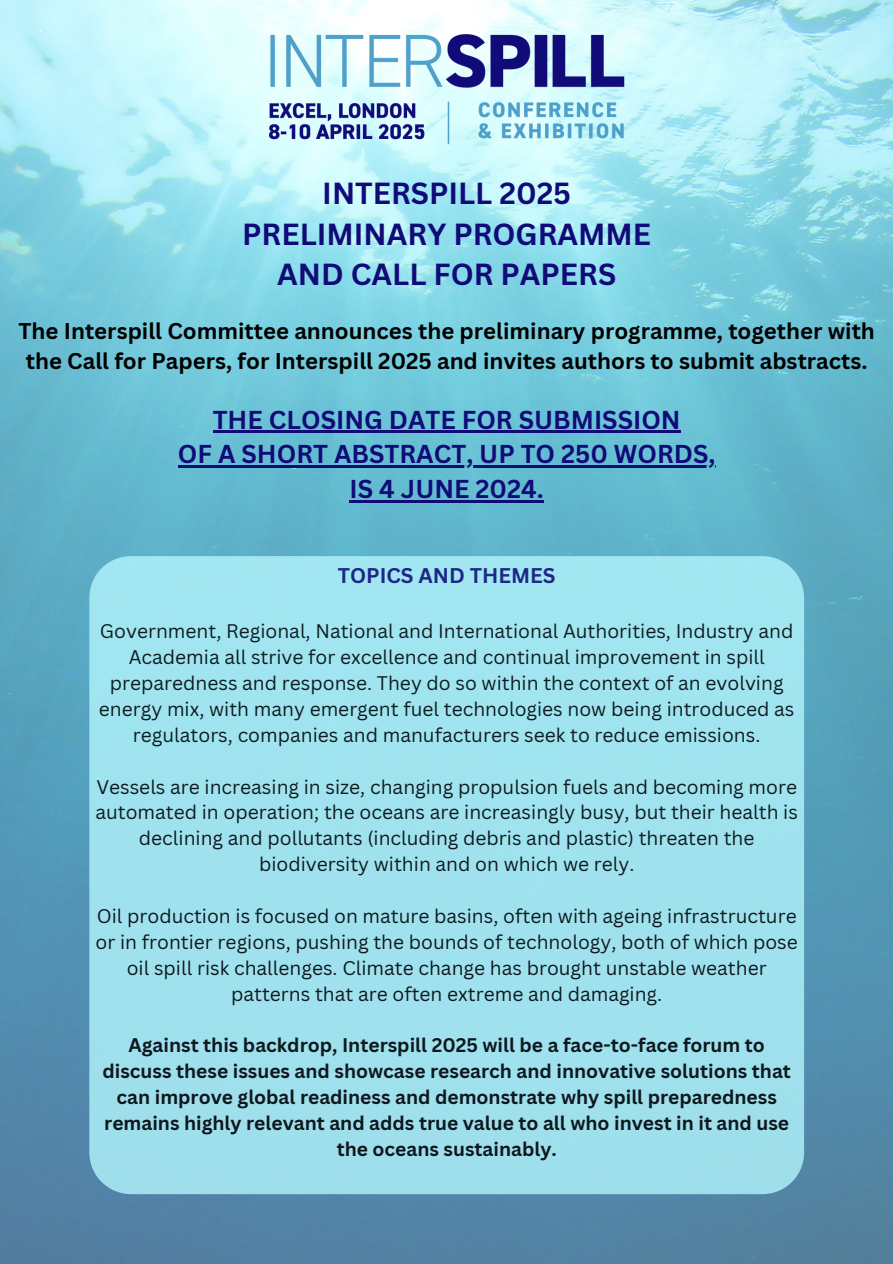
<style>
.page{position:relative;width:893px;height:1264px;background:#fff}
.page>*{position:absolute;margin:0;border:0;box-sizing:border-box;transform-origin:0 0}
.t1{font:700 29.7px/40.5px "Canva Sans";color:#110b78;text-align:center}
.t2{font:700 25.2px/34.8px "Canva Sans";color:#110b78;text-align:center}
.t3{font:700 22.2px/30.3px "Canva Sans";color:#000;text-align:center}
.t4{font:700 20.7px "Canva Sans";color:#110b78}
.t5{font:19.2px/25.8px "Canva Sans";color:#000;text-align:center}
.t6{font:700 19.2px/25.8px "Canva Sans";color:#000;text-align:center}
</style>
<div class="page">
<img style="left:0;top:0;width:892px;height:1263px">
<div style="left:89px;top:556px;width:715px;height:638px;background:#9fe2ee"></div>
<hr style="left:213px;top:431px;width:467px;height:2px;background:#110b78">
<hr style="left:178px;top:466px;width:537px;height:2px;background:#110b78">
<hr style="left:349px;top:500px;width:194px;height:3px;background:#110b78">
<img style="left:262px;top:28px;width:369px;height:122px">
<p class="t1" style="left:242px;top:172px;width:410px">INTERSPILL 2025<br>PRELIMINARY PROGRAMME<br>AND CALL FOR PAPERS</p>
<p class="t3" style="left:18px;top:315px;width:857px">The Interspill Committee announces the preliminary programme, together with the Call for Papers, for Interspill 2025 and invites authors to submit abstracts.</p>
<h1 class="t2" style="left:213px;top:401px;width:469px">THE CLOSING DATE FOR SUBMISSION</h1>
<h4 class="t2" style="left:178px;top:436px;width:539px">OF A SHORT ABSTRACT, UP TO 250 WORDS,<br>IS 4 JUNE 2024.</h4>
<p class="t4" style="left:338px;top:561px;width:219px">TOPICS AND THEMES</p>
<p class="t5" style="left:99px;top:618px;width:697px">Government, Regional, National and International Authorities, Industry and Academia all strive for excellence and continual improvement in spill preparedness and response. They do so within the context of an evolving energy mix, with many emergent fuel technologies now being introduced as regulators, companies and manufacturers seek to reduce emissions.</p>
<p class="t5" style="left:95px;top:773px;width:704px">Vessels are increasing in size, changing propulsion fuels and becoming more automated in operation; the oceans are increasingly busy, but their health is declining and pollutants (including debris and plastic) threaten the biodiversity within and on which we rely.</p>
<p class="t5" style="left:96px;top:902px;width:703px">Oil production is focused on mature basins, often with ageing infrastructure or in frontier regions, pushing the bounds of technology, both of which pose oil spill risk challenges. Climate change has brought unstable weather patterns that are often extreme and damaging.</p>
<p class="t6" style="left:102px;top:1032px;width:690px">Against this backdrop, Interspill 2025 will be a face-to-face forum to discuss these issues and showcase research and innovative solutions that can improve global readiness and demonstrate why spill preparedness remains highly relevant and adds true value to all who invest in it and use the oceans sustainably.</p>
</div>
